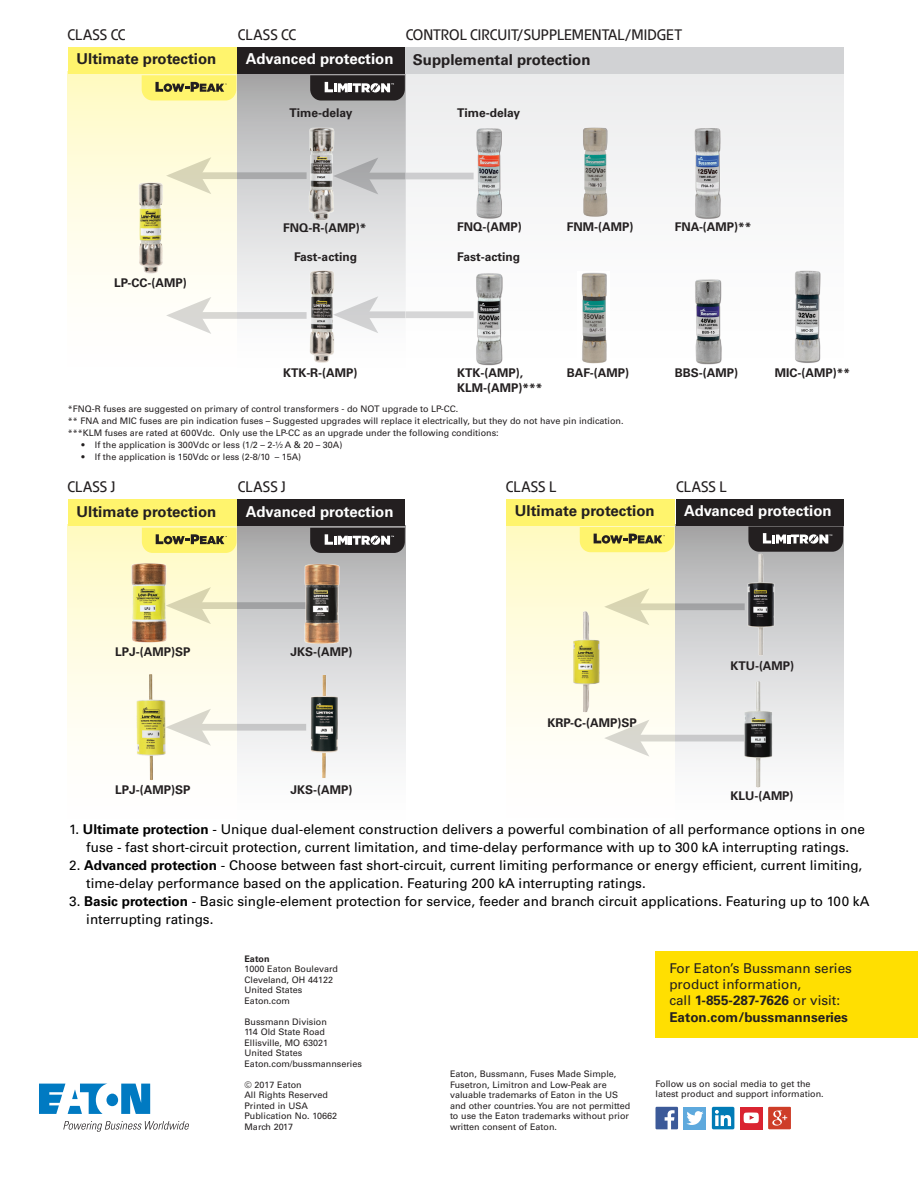
<style>
.page{position:relative;width:918px;height:1188px;background:#fff}
.page>*{position:absolute;margin:0;border:0;box-sizing:border-box;transform-origin:0 0}
.t1{font:700 15px "Univers LT Std";color:#231f20}
.t2{font:500 15px "Eaton";color:#231f20}
.t3{font:700 15px "Univers LT Std";color:#fff}
._00_Product__Line_3{font:13.5px/18px "Univers LT Std";color:#000}
.t4{font:13.5px/16.2px "Univers LT Std";color:#231f20}
.t5{font:700 13.5px "Univers LT Std";color:#231f20}
.t6{font:700 12px/15px "Univers LT Std";color:#231f20}
._09_Social_Media_Tex{font:9px/10.5px "Univers LT Std";color:#231f20}
._09_Backpage_Body{font:9px "Univers LT Std";color:#231f20}
._09_Backpage_Body-2{font:700 9px "Univers LT Std";color:#231f20}
.s1{font-weight:700}
</style>
<div class="page">
<svg style="left:39px;top:1084px;width:111px;height:30px"></svg>
<svg style="left:63px;top:1121px;width:126px;height:11px"></svg>
<div style="left:740px;top:1107px;width:23px;height:22px;background:#da2431"></div>
<div style="left:684px;top:1107px;width:22px;height:22px;background:#5ea9dd"></div>
<svg style="left:656px;top:1107px;width:22px;height:22px"></svg>
<svg style="left:686px;top:1111px;width:17px;height:14px"></svg>
<div style="left:712px;top:1107px;width:22px;height:22px;background:#007bb6;border-radius:2px"></div>
<svg style="left:715px;top:1110px;width:16px;height:16px"></svg>
<svg style="left:768px;top:1107px;width:23px;height:22px"></svg>
<img style="left:772px;top:1111px;width:10px;height:15px">
<svg style="left:744px;top:1113px;width:15px;height:10px"></svg>
<div style="left:656px;top:952px;width:262px;height:86px;background:#ffdf01"></div>
<div style="left:636px;top:603px;width:109px;height:7px;background:#a1a2a4"></div>
<div style="left:636px;top:735px;width:109px;height:6px;background:#c9c9cb"></div>
<svg style="left:68px;top:526px;width:169px;height:220px"></svg>
<div style="left:237px;top:525px;width:168px;height:299px;background:linear-gradient(to bottom,#acacad,#fff)"></div>
<svg style="left:506px;top:525px;width:169px;height:232px"></svg>
<div style="left:676px;top:525px;width:167px;height:298px;background:linear-gradient(to bottom,#acadae,#fff)"></div>
<div style="left:68px;top:500px;width:169px;height:26px;background:#fff46d"></div>
<svg style="left:142px;top:528px;width:95px;height:25px;background:#dcd263"></svg>
<div style="left:237px;top:500px;width:168px;height:26px;background:#231f20"></div>
<svg style="left:310px;top:528px;width:95px;height:25px;background:#4d4a4b"></svg>
<img style="left:118px;top:553px;width:62px;height:94px">
<img style="left:560px;top:605px;width:51px;height:109px">
<img style="left:735px;top:552px;width:50px;height:109px">
<img style="left:731px;top:675px;width:56px;height:119px">
<img style="left:295px;top:675px;width:58px;height:108px">
<img style="left:291px;top:553px;width:62px;height:94px">
<div style="left:506px;top:499px;width:169px;height:26px;background:#fff46d"></div>
<svg style="left:580px;top:527px;width:94px;height:25px;background:#dcd262"></svg>
<div style="left:676px;top:499px;width:167px;height:26px;background:#231f20"></div>
<svg style="left:748px;top:527px;width:95px;height:25px;background:#4e4b4c"></svg>
<img style="left:126px;top:668px;width:50px;height:113px">
<svg style="left:68px;top:74px;width:169px;height:260px"></svg>
<svg style="left:237px;top:74px;width:168px;height:259px;background:#d4d4d5"></svg>
<div style="left:68px;top:47px;width:169px;height:27px;background:#fff46d"></div>
<svg style="left:142px;top:75px;width:94px;height:26px;background:#ddd365"></svg>
<div style="left:237px;top:47px;width:168px;height:27px;background:#231f20"></div>
<svg style="left:310px;top:75px;width:95px;height:26px;background:#4f4c4d"></svg>
<img style="left:121px;top:177px;width:46px;height:101px">
<img style="left:291px;top:119px;width:60px;height:106px">
<img style="left:293px;top:264px;width:58px;height:99px">
<div style="left:405px;top:74px;width:439px;height:297px;background:#f7f7f8"></div>
<div style="left:405px;top:47px;width:439px;height:27px;background:#d1d2d4"></div>
<img style="left:466px;top:273px;width:37px;height:92px">
<img style="left:468px;top:128px;width:34px;height:91px">
<img style="left:695px;top:279px;width:27px;height:86px">
<img style="left:694px;top:128px;width:27px;height:91px">
<img style="left:583px;top:127px;width:25px;height:90px">
<img style="left:795px;top:270px;width:26px;height:93px">
<img style="left:581px;top:273px;width:26px;height:91px">
<p class="t2" style="left:67px;top:26px;width:60px">CLASS CC</p>
<p class="t1" style="left:77px;top:50px;width:141px">Ultimate protection</p>
<p class="t2" style="left:238px;top:26px;width:60px">CLASS CC</p>
<p class="t3" style="left:246px;top:50px;width:149px">Advanced protection</p>
<p class="t2" style="left:406px;top:26px;width:278px">CONTROL CIRCUIT/SUPPLEMENTAL/MIDGET</p>
<p class="t1" style="left:413px;top:50px;width:179px">Supplemental protection</p>
<p class="t6" style="left:290px;top:105px;width:65px">Time-delay</p>
<p class="t6" style="left:457px;top:105px;width:65px">Time-delay</p>
<p class="t6" style="left:114px;top:276px;width:74px">LP-CC-(AMP)</p>
<p class="t6" style="left:283px;top:220px;width:85px">FNQ-R-(AMP)*</p>
<p class="t6" style="left:457px;top:219px;width:66px">FNQ-(AMP)</p>
<p class="t6" style="left:567px;top:219px;width:68px">FNM-(AMP)</p>
<p class="t6" style="left:675px;top:219px;width:78px">FNA-(AMP)**</p>
<p class="t6" style="left:294px;top:250px;width:64px">Fast-acting</p>
<p class="t6" style="left:457px;top:249px;width:64px">Fast-acting</p>
<p class="t6" style="left:283px;top:366px;width:76px">KTK-R-(AMP)</p>
<p class="t6" style="left:457px;top:365px;width:87px">KTK-(AMP),<br>KLM-(AMP)***</p>
<p class="t6" style="left:567px;top:365px;width:64px">BAF-(AMP)</p>
<p class="t6" style="left:675px;top:365px;width:65px">BBS-(AMP)</p>
<p class="t6" style="left:775px;top:365px;width:77px">MIC-(AMP)**</p>
<p class="_09_Social_Media_Tex" style="left:68px;top:404px;width:392px">*FNQ-R fuses are suggested on primary of control transformers - do NOT upgrade to LP-CC.</p>
<p class="_09_Social_Media_Tex" style="left:68px;top:416px;width:557px">** FNA and MIC fuses are pin indication fuses – Suggested upgrades will replace it electrically, but they do not have pin indication.</p>
<p class="_09_Social_Media_Tex" style="left:68px;top:428px;width:432px">***KLM fuses are rated at 600Vdc. Only use the LP-CC as an upgrade under the following conditions:</p>
<p class="_09_Social_Media_Tex" style="left:81px;top:440px;width:262px">• If the application is 300Vdc or less (1/2 – 2-½ A &amp; 20 – 30A)</p>
<p class="_09_Social_Media_Tex" style="left:81px;top:452px;width:221px">• If the application is 150Vdc or less (2-8/10 – 15A)</p>
<p class="t2" style="left:67px;top:478px;width:49px">CLASS J</p>
<p class="t2" style="left:238px;top:478px;width:49px">CLASS J</p>
<p class="t2" style="left:506px;top:477px;width:52px">CLASS L</p>
<p class="t2" style="left:676px;top:477px;width:52px">CLASS L</p>
<p class="t1" style="left:77px;top:502px;width:141px">Ultimate protection</p>
<p class="t3" style="left:246px;top:503px;width:149px">Advanced protection</p>
<p class="t1" style="left:515px;top:502px;width:141px">Ultimate protection</p>
<p class="t3" style="left:684px;top:502px;width:149px">Advanced protection</p>
<p class="t6" style="left:115px;top:644px;width:77px">LPJ-(AMP)SP</p>
<p class="t6" style="left:115px;top:782px;width:77px">LPJ-(AMP)SP</p>
<p class="t6" style="left:291px;top:644px;width:63px">JKS-(AMP)</p>
<p class="t6" style="left:291px;top:782px;width:63px">JKS-(AMP)</p>
<p class="t6" style="left:547px;top:715px;width:91px">KRP-C-(AMP)SP</p>
<p class="t6" style="left:730px;top:658px;width:65px">KTU-(AMP)</p>
<p class="t6" style="left:730px;top:789px;width:65px">KLU-(AMP)</p>
<p class="_00_Product__Line_3" style="left:69px;top:820px;width:797px;text-align:center">1. <span class="s1">Ultimate protection</span> - Unique dual-element construction delivers a powerful combination of all performance options in one fuse - fast short-circuit protection, current limitation, and time-delay performance with up to 300 kA interrupting ratings.</p>
<p class="_00_Product__Line_3" style="left:86px;top:856px;width:778px;text-indent:-17px">2. <span class="s1">Advanced protection</span> - Choose between fast short-circuit, current limiting performance or energy efficient, current limiting, time-delay performance based on the application. Featuring 200 kA interrupting ratings.</p>
<p class="_00_Product__Line_3" style="left:86px;top:892px;width:785px;text-indent:-17px">3. <span class="s1">Basic protection</span> - Basic single-element protection for service, feeder and branch circuit applications. Featuring up to 100 kA interrupting ratings.</p>
<p class="_09_Backpage_Body-2" style="left:244px;top:953px;width:27px">Eaton</p>
<p class="_09_Backpage_Body" style="left:244px;top:963px;width:95px">1000 Eaton Boulevard</p>
<p class="_09_Backpage_Body" style="left:244px;top:974px;width:90px">Cleveland, OH 44122</p>
<p class="_09_Backpage_Body" style="left:244px;top:984px;width:59px">United States</p>
<p class="_09_Backpage_Body" style="left:244px;top:995px;width:47px">Eaton.com</p>
<p class="_09_Backpage_Body" style="left:244px;top:1016px;width:84px">Bussmann Division</p>
<p class="_09_Backpage_Body" style="left:244px;top:1026px;width:82px">114 Old State Road</p>
<p class="_09_Backpage_Body" style="left:244px;top:1037px;width:85px">Ellisville, MO 63021</p>
<p class="_09_Backpage_Body" style="left:244px;top:1047px;width:59px">United States</p>
<p class="_09_Backpage_Body" style="left:244px;top:1058px;width:119px">Eaton.com/bussmannseries</p>
<p class="_09_Backpage_Body" style="left:244px;top:1079px;width:59px">© 2017 Eaton</p>
<p class="_09_Backpage_Body" style="left:244px;top:1089px;width:85px">All Rights Reserved</p>
<p class="_09_Backpage_Body" style="left:244px;top:1100px;width:65px">Printed in USA</p>
<p class="_09_Backpage_Body" style="left:244px;top:1110px;width:94px">Publication No. 10662</p>
<p class="_09_Backpage_Body" style="left:244px;top:1121px;width:50px">March 2017</p>
<p class="_09_Social_Media_Tex" style="left:450px;top:1069px;width:182px">Eaton, Bussmann, Fuses Made Simple, Fusetron, Limitron and Low-Peak are valuable trademarks of Eaton in the US and other countries. You are not permitted to use the Eaton trademarks without prior written consent of Eaton.</p>
<p class="t4" style="left:669px;top:960px;width:184px">For Eaton’s Bussmann series product information,<br>call <span class="s1">1-855-287-7626</span> or visit:</p>
<p class="t5" style="left:669px;top:1009px;width:180px">Eaton.com/bussmannseries</p>
<p class="_09_Social_Media_Tex" style="left:656px;top:1078px;width:170px">Follow us on social media to get the latest product and support information.</p>
</div>
